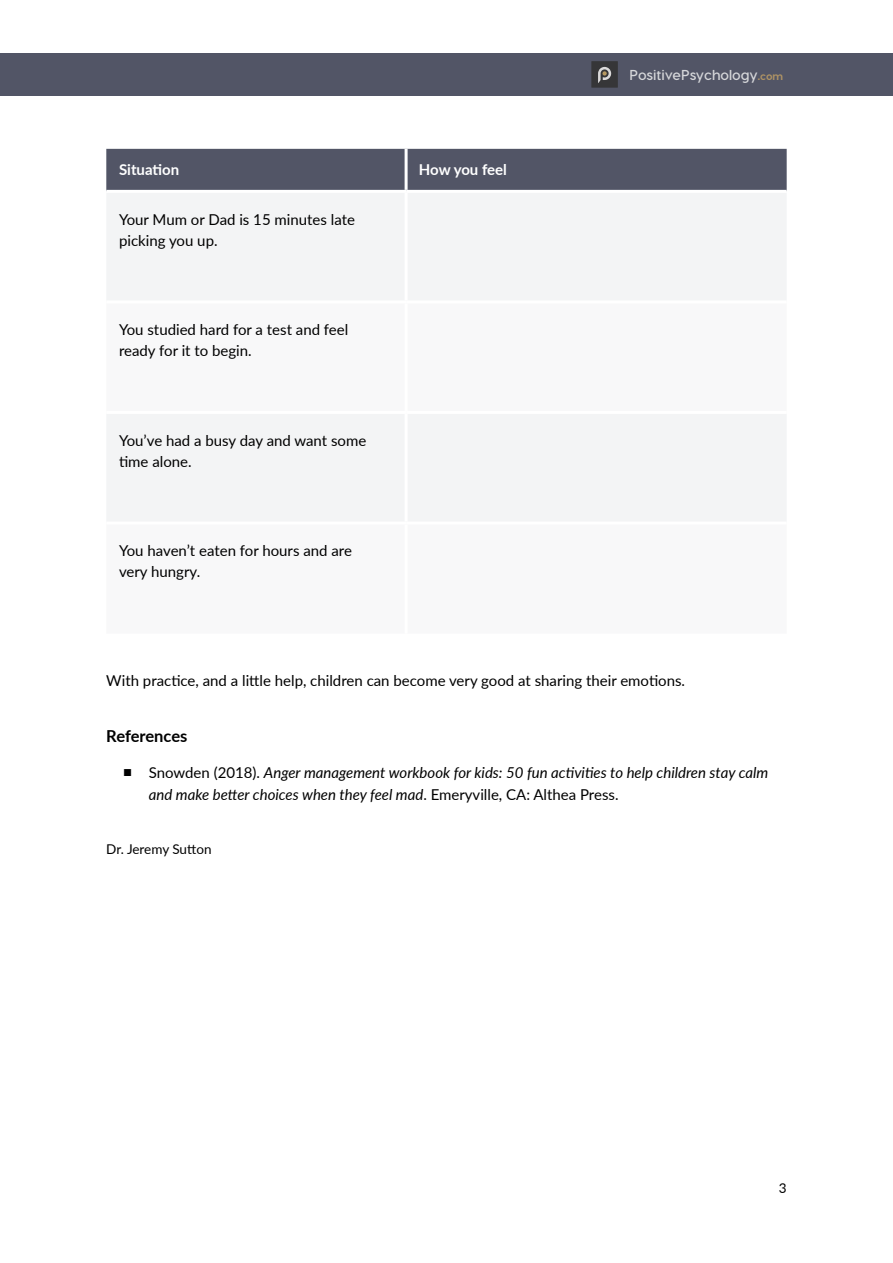
<style>
.page{position:relative;width:893px;height:1263px;background:#fff}
.page>*{position:absolute;margin:0;border:0;box-sizing:border-box;transform-origin:0 0}
.t1{font:700 16.5px "Lato";letter-spacing:-.005em;color:#000}
.t2{font:15px/21px "Lato";color:#000}
.t3{font:italic 15px/22.5px "Lato";color:#000}
.t4{font:700 15px "Lato";color:#fff}
.t5{font:700 14.4px "Visby CF";color:#d6d7da}
.t6{font:13.5px "Lato";letter-spacing:-.01em;color:#000}
.s1{font-weight:800;font-size:10.8px;color:#af9364}
.s2{font-family:"Arial";font-style:normal}
.s3{font-style:normal}
</style>
<div class="page">
<div style="left:0;top:53px;width:893px;height:43px;background:#525566"></div>
<div style="left:591px;top:61px;width:27px;height:27px;background:#363638"></div>
<svg style="left:598px;top:67px;width:13px;height:16px"></svg>
<div style="left:106px;top:149px;width:681px;height:41px;background:#525566"></div>
<div style="left:107px;top:193px;width:679px;height:107px;background:#f3f4f5"></div>
<div style="left:107px;top:414px;width:679px;height:107px;background:#f3f4f5"></div>
<hr style="left:405px;top:149px;width:3px;height:41px;background:#fff">
<hr style="left:405px;top:193px;width:3px;height:107px;background:#fff">
<hr style="left:405px;top:414px;width:3px;height:107px;background:#fff">
<p class="t4" style="left:119px;top:159px;width:62px">Situation</p>
<p class="t4" style="left:419px;top:159px;width:90px">How you feel</p>
<p class="t2" style="left:119px;top:208px;width:237px">Your Mum or Dad is 15 minutes late picking you up.</p>
<p class="t2" style="left:119px;top:319px;width:231px">You studied hard for a test and feel ready for it to begin.</p>
<p class="t2" style="left:119px;top:429px;width:249px">You’ve had a busy day and want some time alone.</p>
<p class="t2" style="left:119px;top:540px;width:234px">You haven’t eaten for hours and are very hungry.</p>
<p class="t5" style="left:629px;top:66px;width:155px">PositivePsychology<span class="s1">.com</span></p>
<p class="t2" style="left:106px;top:669px;width:580px">With practice, and a little help, children can become very good at sharing their emotions.</p>
<p class="t1" style="left:106px;top:724px;width:83px">References</p>
<p class="t3" style="left:149px;top:760px;width:621px;text-indent:-26px"><span class="s2">■</span> <span class="s3">Snowden (2018).</span> Anger management workbook for kids: 50 fun activities to help children stay calm and make better choices when they feel mad<span class="s3">. Emeryville, CA: Althea Press.</span></p>
<p class="t6" style="left:106px;top:839px;width:107px">Dr. Jeremy Sutton</p>
<p class="t6" style="left:779px;top:1178px;width:9px">3</p>
</div>
